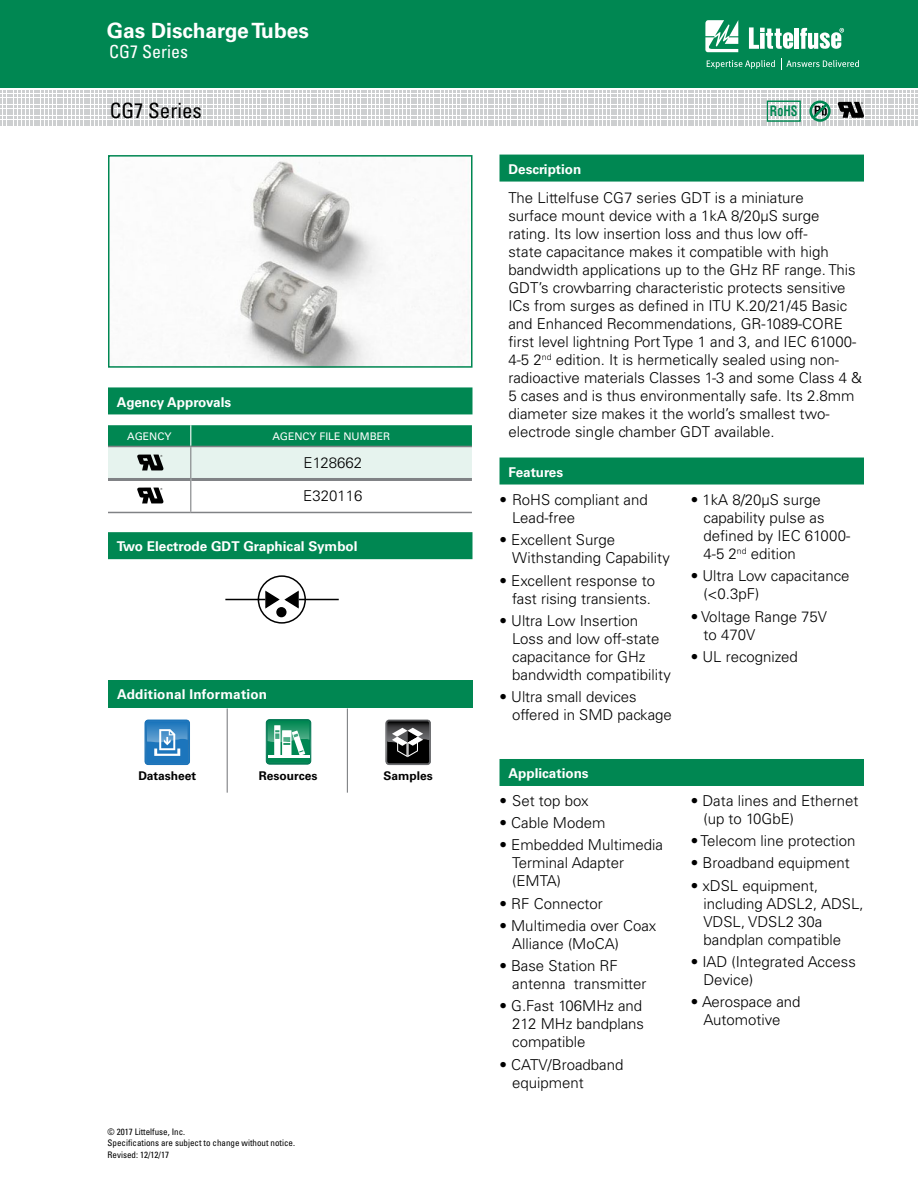
<style>
.page{position:relative;width:918px;height:1188px;background:#fff}
.page>*{position:absolute;margin:0;border:0;box-sizing:border-box;transform-origin:0 0}
.t1{font:700 21px "Univers LT Std";color:#fff}
.t2{font:condensed 21px "Univers LT Std";color:#000}
.t3{font:condensed 18px "Univers LT Std";color:#fff}
.t4{font:300 15px/18px "Univers LT Std";color:#000}
.t5{font:700 condensed 14.1px "Helvetica LT Std";color:#008752;scale:.86 1}
.t6{font:700 13.5px "Univers LT Std";color:#fff}
.t7{font:700 12px "Univers LT Std";color:#000}
.t8{font:10.5px "Univers LT Std";color:#fff}
.t9{font:condensed 9px/10.8px "Univers LT Std";color:#000}
</style>
<div class="page">
<div style="left:0;top:0;width:918px;height:88px;background:#008752"></div>
<svg style="left:705px;top:20px;width:33px;height:32px"></svg>
<hr style="left:795px;top:28px;width:4px;height:21px;background:#fff">
<svg style="left:800px;top:28px;width:44px;height:21px"></svg>
<svg style="left:749px;top:27px;width:44px;height:22px"></svg>
<svg style="left:707px;top:60px;width:68px;height:9px"></svg>
<svg style="left:781px;top:58px;width:78px;height:12px"></svg>
<img style="left:240px;top:161px;width:229px;height:204px">
<div style="left:108px;top:155px;width:364px;height:213px;border:2px solid #008752"></div>
<div style="left:500px;top:155px;width:364px;height:27px;background:#008752"></div>
<div style="left:500px;top:458px;width:364px;height:27px;background:#008752"></div>
<div style="left:500px;top:759px;width:364px;height:27px;background:#008752"></div>
<hr style="left:108px;top:512px;width:83px;height:1px;background:#808285">
<hr style="left:191px;top:512px;width:281px;height:1px;background:#808285">
<hr style="left:108px;top:478px;width:82px;height:3px;background:#808285">
<hr style="left:191px;top:478px;width:281px;height:3px;background:#808285">
<hr style="left:190px;top:479px;width:1px;height:33px;background:#808285">
<svg style="left:108px;top:425px;width:364px;height:54px;background:#86c1aa"></svg>
<svg style="left:137px;top:488px;width:26px;height:15px"></svg>
<div style="left:108px;top:387px;width:364px;height:27px;background:#008752"></div>
<svg style="left:0;top:91px;width:917px;height:35px"></svg>
<div style="left:108px;top:532px;width:364px;height:27px;background:#008752"></div>
<svg style="left:225px;top:575px;width:82px;height:49px"></svg>
<hr style="left:299px;top:599px;width:40px;height:1px;background:#000">
<div style="left:277px;top:608px;width:9px;height:9px;background:#000;border-radius:50%"></div>
<div style="left:276px;top:607px;width:11px;height:10px;border:2px solid #000;border-radius:50%"></div>
<div style="left:108px;top:681px;width:364px;height:27px;background:#008752"></div>
<svg style="left:144px;top:719px;width:46px;height:46px;background:#4890c8"></svg>
<hr style="left:347px;top:709px;width:1px;height:84px;background:#808285">
<hr style="left:227px;top:709px;width:1px;height:84px;background:#808285">
<svg style="left:266px;top:719px;width:46px;height:46px"></svg>
<hr style="left:268px;top:756px;width:41px;height:2px;background:#fff">
<svg style="left:385px;top:719px;width:46px;height:46px;background:#4d4d4e"></svg>
<h1 class="t1" style="left:107px;top:18px;width:204px">Gas Discharge Tubes</h1>
<p class="t3" style="left:109px;top:41px;width:80px">CG7 Series</p>
<h1 class="t2" style="left:110px;top:97px;width:94px">CG7 Series</h1>
<p class="t5" style="left:770px;top:102px;width:34px">RoHS</p>
<p class="t6" style="left:117px;top:394px;width:116px">Agency Approvals</p>
<p class="t8" style="left:127px;top:430px;width:46px">AGENCY</p>
<p class="t8" style="left:273px;top:430px;width:119px">AGENCY FILE NUMBER</p>
<p class="t4" style="left:304px;top:454px;width:60px">E128662</p>
<p class="t4" style="left:303px;top:487px;width:61px">E320116</p>
<p class="t6" style="left:117px;top:539px;width:242px">Two Electrode GDT Graphical Symbol</p>
<p class="t6" style="left:117px;top:687px;width:152px">Additional Information</p>
<p class="t7" style="left:138px;top:769px;width:59px">Datasheet</p>
<p class="t7" style="left:259px;top:769px;width:60px">Resources</p>
<p class="t7" style="left:384px;top:769px;width:51px">Samples</p>
<p class="t9" style="left:108px;top:1126px;width:189px">© 2017 Littelfuse, Inc.<br>Specifications are subject to change without notice.</p>
<p class="t9" style="left:108px;top:1149px;width:63px">Revised: 12/12/17</p>
<p class="t6" style="left:508px;top:161px;width:74px">Description</p>
<p class="t4" style="left:508px;top:189px;width:355px">The Littelfuse CG7 series GDT is a miniature<br>surface mount device with a 1kA 8/20μS surge rating. Its low insertion loss and thus low off-<br>state capacitance makes it compatible with high bandwidth applications up to the GHz RF range. This GDT’s crowbarring characteristic protects sensitive ICs from surges as defined in ITU K.20/21/45 Basic and Enhanced Recommendations, GR-1089-CORE first level lightning Port Type 1 and 3, and IEC 61000- 4-5 2<sup>nd</sup> edition. It is hermetically sealed using non&shy;radioactive materials Classes 1-3 and some Class 4 &amp; 5 cases and is thus environmentally safe. Its 2.8mm diameter size makes it the world’s smallest two&shy;electrode single chamber GDT available.</p>
<p class="t6" style="left:508px;top:464px;width:56px">Features</p>
<p class="t4" style="left:512px;top:491px;width:137px;text-indent:-13px">• RoHS compliant and<br>Lead-free</p>
<p class="t4" style="left:512px;top:531px;width:159px;text-indent:-13px">• Excellent Surge<br>Withstanding Capability</p>
<p class="t4" style="left:500px;top:571px;width:157px;text-align:center">• Excellent response to fast rising transients.</p>
<p class="t4" style="left:512px;top:612px;width:160px;text-indent:-13px">• Ultra Low Insertion<br>Loss and low off-state capacitance for GHz bandwidth compatibility</p>
<p class="t4" style="left:512px;top:688px;width:161px;text-indent:-13px">• Ultra small devices offered in SMD package</p>
<p class="t4" style="left:704px;top:491px;width:148px;text-indent:-13px">• 1kA 8/20μS surge capability pulse as defined by IEC 61000-<br>4-5 2<sup>nd</sup> edition</p>
<p class="t4" style="left:703px;top:567px;width:148px;text-indent:-13px">• Ultra Low capacitance (&lt;0.3pF)</p>
<p class="t4" style="left:703px;top:607px;width:125px;text-indent:-13px">• Voltage Range 75V to 470V</p>
<p class="t4" style="left:691px;top:648px;width:109px">• UL recognized</p>
<p class="t6" style="left:508px;top:765px;width:82px">Applications</p>
<p class="t4" style="left:500px;top:792px;width:91px">• Set top box</p>
<p class="t4" style="left:500px;top:814px;width:107px">• Cable Modem</p>
<p class="t4" style="left:512px;top:836px;width:152px;text-indent:-13px">• Embedded Multimedia<br>Terminal Adapter (EMTA)</p>
<p class="t4" style="left:500px;top:894px;width:105px">• RF Connector</p>
<p class="t4" style="left:512px;top:917px;width:146px;text-indent:-13px">• Multimedia over Coax<br>Alliance (MoCA)</p>
<p class="t4" style="left:512px;top:957px;width:136px;text-indent:-13px">• Base Station RF antenna transmitter</p>
<p class="t4" style="left:512px;top:997px;width:133px;text-align:justify;text-indent:-13px">• G.Fast 106MHz and 212 MHz bandplans compatible</p>
<p class="t4" style="left:512px;top:1055px;width:113px;text-indent:-13px">• CATV/Broadband equipment</p>
<p class="t4" style="left:704px;top:792px;width:157px;text-indent:-13px">• Data lines and Ethernet (up to 10GbE)</p>
<p class="t4" style="left:691px;top:832px;width:166px">• Telecom line protection</p>
<p class="t4" style="left:691px;top:854px;width:161px">• Broadband equipment</p>
<p class="t4" style="left:704px;top:876px;width:162px;text-indent:-13px">• xDSL equipment, including ADSL2, ADSL,<br>VDSL, VDSL2 30a bandplan compatible</p>
<p class="t4" style="left:704px;top:953px;width:154px;text-indent:-13px">• IAD (Integrated Access<br>Device)</p>
<p class="t4" style="left:691px;top:993px;width:111px;text-align:center">• Aerospace and<br>Automotive</p>
</div>
